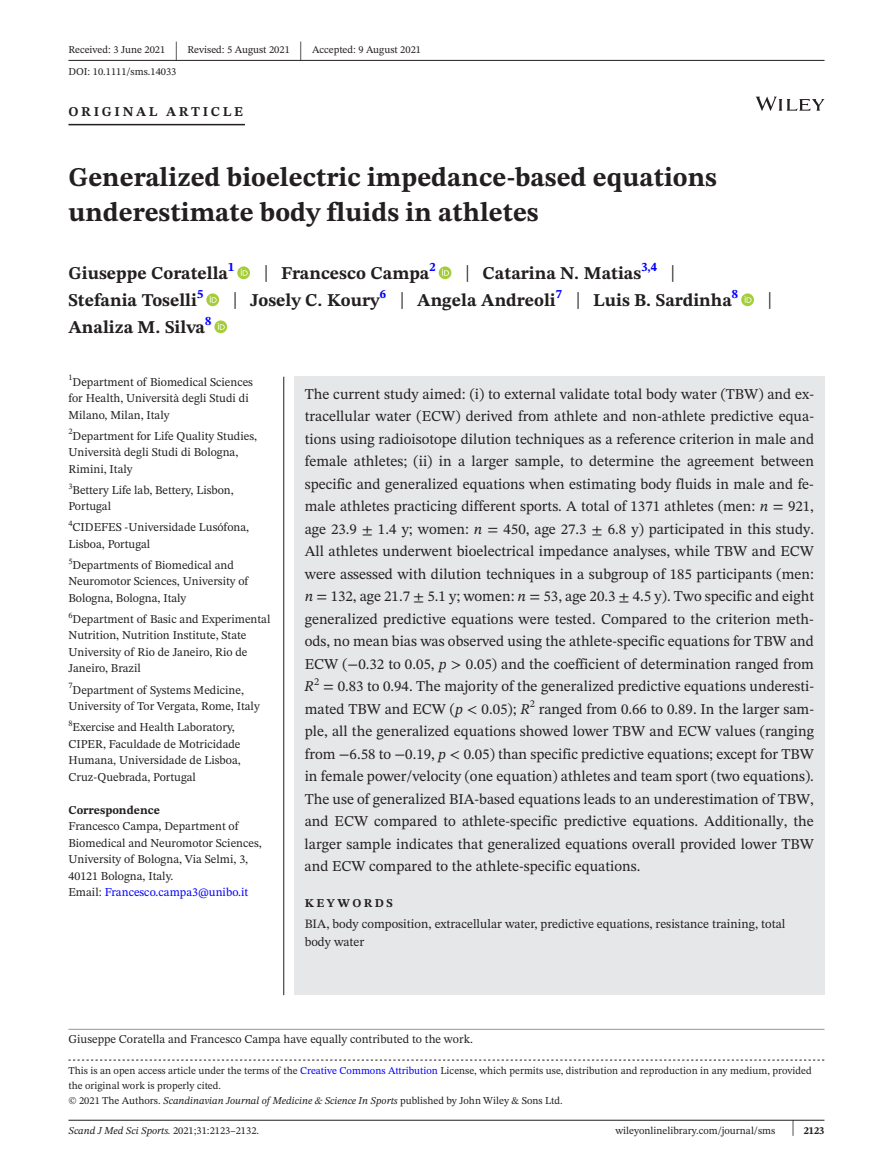
<style>
.page{position:relative;width:893px;height:1174px;background:#fff}
.page>*{position:absolute;margin:0;border:0;box-sizing:border-box;transform-origin:0 0}
.t1{font:700 27px/34.5px "STIX Two Text";color:#231f20}
.t2{font:25.65px "STIX Two Text";color:#231f20;scale:.49 1}
.t3{font:23.4px "STIX Two Text";color:#231f20;scale:.77 1}
.t4{font:700 18px "STIX Two Text";color:#231f20}
.t5{font:15px/22.5px "STIX Two Text";color:#231f20;text-align:justify}
.t6{font:700 13.5px "STIX Two Text";letter-spacing:.2em;color:#231f20}
.t7{font:12.75px/17.2px "STIX Two Text";color:#231f20}
.t8{font:12px/16.5px "STIX Two Text";color:#231f20}
.t9{font:700 12px "STIX Two Text";color:#231f20}
.t10{font:700 12px "STIX Two Text";letter-spacing:.2em;color:#231f20}
.t11{font:10.5px/15px "STIX Two Text";color:#231f20}
.t12{font:italic 10.5px "STIX Two Text";color:#231f20}
.s1{font-weight:400;font-size:23.4px}
.s2{color:#00f}
.s3{font-style:italic}
.s4{font-style:normal}
.s5{font-size:22.2px}
.s6{font-weight:700}
</style>
<div class="page">
<hr style="left:68px;top:1119px;width:756px;height:1px;background:#231f20">
<svg style="left:756px;top:97px;width:68px;height:14px"></svg>
<hr style="left:68px;top:60px;width:756px;height:1px;background:#231f20">
<hr style="left:68px;top:124px;width:177px;height:1px;background:#231f20">
<svg style="left:237px;top:266px;width:13px;height:13px"></svg>
<svg style="left:241px;top:269px;width:7px;height:7px"></svg>
<div style="left:439px;top:266px;width:12px;height:13px;background:#a5cd39;border-radius:50%"></div>
<svg style="left:442px;top:269px;width:7px;height:7px"></svg>
<svg style="left:206px;top:293px;width:13px;height:13px"></svg>
<svg style="left:210px;top:296px;width:7px;height:7px"></svg>
<svg style="left:741px;top:293px;width:13px;height:13px"></svg>
<svg style="left:745px;top:296px;width:6px;height:7px"></svg>
<svg style="left:214px;top:320px;width:13px;height:13px"></svg>
<svg style="left:218px;top:323px;width:7px;height:7px"></svg>
<svg style="left:68px;top:1059px;width:756px;height:1px"></svg>
<hr style="left:283px;top:377px;width:1px;height:618px;background:#231f20">
<div style="left:294px;top:377px;width:530px;height:579px;background:#e6e7e9"></div>
<div style="left:294px;top:955px;width:530px;height:40px;background:#e6e7e9"></div>
<hr style="left:68px;top:1029px;width:756px;height:1px;background:#939598">
<p class="t11" style="left:68px;top:42px;width:98px">Received: 3 June 2021</p>
<h2 class="t2" style="left:175px;top:32px;width:8px">|</h2>
<p class="t11" style="left:188px;top:42px;width:104px">Revised: 5 August 2021</p>
<h2 class="t2" style="left:299px;top:32px;width:8px">|</h2>
<p class="t11" style="left:312px;top:42px;width:111px">Accepted: 9 August 2021</p>
<p class="t11" style="left:68px;top:64px;width:110px">DOI: 10.1111/sms.14033</p>
<p class="t6" style="left:68px;top:101px;width:176px">ORIGINAL ARTICLE</p>
<h1 class="t1" style="left:68px;top:161px;width:650px">Generalized bioelectric impedance-based equations underestimate body fluids in athletes</h1>
<p class="t4" style="left:68px;top:260px;width:167px">Giuseppe Coratella<sup>1</sup></p>
<p class="t4" style="left:264px;top:260px;width:173px"><span class="s1">|</span> Francesco Campa<sup>2</sup></p>
<p class="t4" style="left:465px;top:260px;width:212px"><span class="s1">|</span> Catarina N. Matias<sup>3,4</sup> <span class="s1">|</span></p>
<p class="t4" style="left:68px;top:287px;width:136px">Stefania Toselli<sup>5</sup></p>
<p class="t4" style="left:233px;top:287px;width:507px"><span class="s1">|</span> Josely C. Koury<sup>6</sup> <span class="s1">|</span> Angela Andreoli<sup>7</sup> <span class="s1">|</span> Luis B. Sardinha<sup>8</sup></p>
<h3 class="t3" style="left:768px;top:284px;width:8px">|</h3>
<p class="t4" style="left:68px;top:314px;width:144px">Analiza M. Silva<sup>8</sup></p>
<p class="t8" style="left:68px;top:373px;width:186px"><sup>1</sup>Department of Biomedical Sciences for Health, Università degli Studi di<br>Milano, Milan, Italy</p>
<p class="t8" style="left:68px;top:427px;width:190px"><sup>2</sup>Department for Life Quality Studies,<br>Università degli Studi di Bologna,<br>Rimini, Italy</p>
<p class="t8" style="left:68px;top:481px;width:167px"><sup>3</sup>Bettery Life lab, Bettery, Lisbon,<br>Portugal</p>
<p class="t8" style="left:68px;top:519px;width:182px"><sup>4</sup>CIDEFES -Universidade Lusófona,<br>Lisboa, Portugal</p>
<p class="t8" style="left:68px;top:556px;width:181px"><sup>5</sup>Departments of Biomedical and<br>Neuromotor Sciences, University of<br>Bologna, Bologna, Italy</p>
<p class="t8" style="left:68px;top:610px;width:203px"><sup>6</sup>Department of Basic and Experimental<br>Nutrition, Nutrition Institute, State<br>University of Rio de Janeiro, Rio de<br>Janeiro, Brazil</p>
<p class="t8" style="left:68px;top:681px;width:193px"><sup>7</sup>Department of Systems Medicine,<br>University of Tor Vergata, Rome, Italy</p>
<p class="t8" style="left:68px;top:718px;width:174px"><sup>8</sup>Exercise and Health Laboratory,<br>CIPER, Faculdade de Motricidade<br>Humana, Universidade de Lisboa,<br>Cruz-Quebrada, Portugal</p>
<p class="t9" style="left:68px;top:801px;width:93px">Correspondence</p>
<p class="t8" style="left:68px;top:817px;width:195px">Francesco Campa, Department of Biomedical and Neuromotor Sciences, University of Bologna, Via Selmi, 3, 40121 Bologna, Italy.<br>Email: <span class="s2">Francesco.campa3@unibo.it</span></p>
<p class="t5" style="left:305px;top:382px;width:511px">The current study aimed: (i) to external validate total body water (TBW) and ex&shy;tracellular water (ECW) derived from athlete and non-athlete predictive equa&shy;tions using radioisotope dilution techniques as a reference criterion in male and female athletes; (ii) in a larger sample, to determine the agreement between specific and generalized equations when estimating body fluids in male and fe&shy;male athletes practicing different sports. A total of 1371 athletes (men: <span class="s3">n =</span> 921, age 23.9 ± 1.4 y; women: <span class="s3">n =</span> 450, age 27.3 ± 6.8 y) participated in this study.<br>All athletes underwent bioelectrical impedance analyses, while TBW and ECW were assessed with dilution techniques in a subgroup of 185 participants (men: <span class="s3">n =</span> 132, age 21.7 ± 5.1 y; women: <span class="s3">n =</span> 53, age 20.3 ± 4.5 y). Two specific and eight generalized predictive equations were tested. Compared to the criterion meth&shy;ods, no mean bias was observed using the athlete-specific equations for TBW and ECW (−0.32 to 0.05, <span class="s3">p</span> &gt; 0.05) and the coefficient of determination ranged from <span class="s3">R</span><sup>2</sup> = 0.83 to 0.94. The majority of the generalized predictive equations underesti&shy;mated TBW and ECW (<span class="s3">p</span> &lt; 0.05); <span class="s3">R</span></p>
<p class="t11" style="left:530px;top:696px;width:7px">2</p>
<p class="t5" style="left:305px;top:697px;width:511px;text-indent:234px">ranged from 0.66 to 0.89. In the larger sam&shy;ple, all the generalized equations showed lower TBW and ECW values (ranging from −6.58 to −0.19, <span class="s3">p</span> &lt; 0.05) than specific predictive equations; except for TBW in female power/velocity (one equation) athletes and team sport (two equations).<br>The use of generalized BIA-based equations leads to an underestimation of TBW, and ECW compared to athlete-specific predictive equations. Additionally, the larger sample indicates that generalized equations overall provided lower TBW and ECW compared to the athlete-specific equations.</p>
<p class="t10" style="left:305px;top:894px;width:90px">KEYWORDS</p>
<p class="t7" style="left:305px;top:915px;width:482px">BIA, body composition, extracellular water, predictive equations, resistance training, total body water</p>
<p class="t8" style="left:68px;top:1031px;width:406px">Giuseppe Coratella and Francesco Campa have equally contributed to the work.</p>
<p class="t11" style="left:68px;top:1063px;width:745px">This is an open access article under the terms of the <span class="s2">Creative Commons Attribution</span> License, which permits use, distribution and reproduction in any medium, provided the original work is properly cited.<br>© 2021 The Authors. <span class="s3">Scandinavian Journal of Medicine &amp; Science In Sports</span> published by John Wiley &amp; Sons Ltd.</p>
<p class="t12" style="left:68px;top:1123px;width:192px">Scand J Med Sci Sports. <span class="s4">2021;31:2123–2132.</span></p>
<p class="t11" style="left:615px;top:1123px;width:210px">wileyonlinelibrary.com/journal/sms <span class="s5">|</span> <span class="s6">2123</span></p>
</div>
